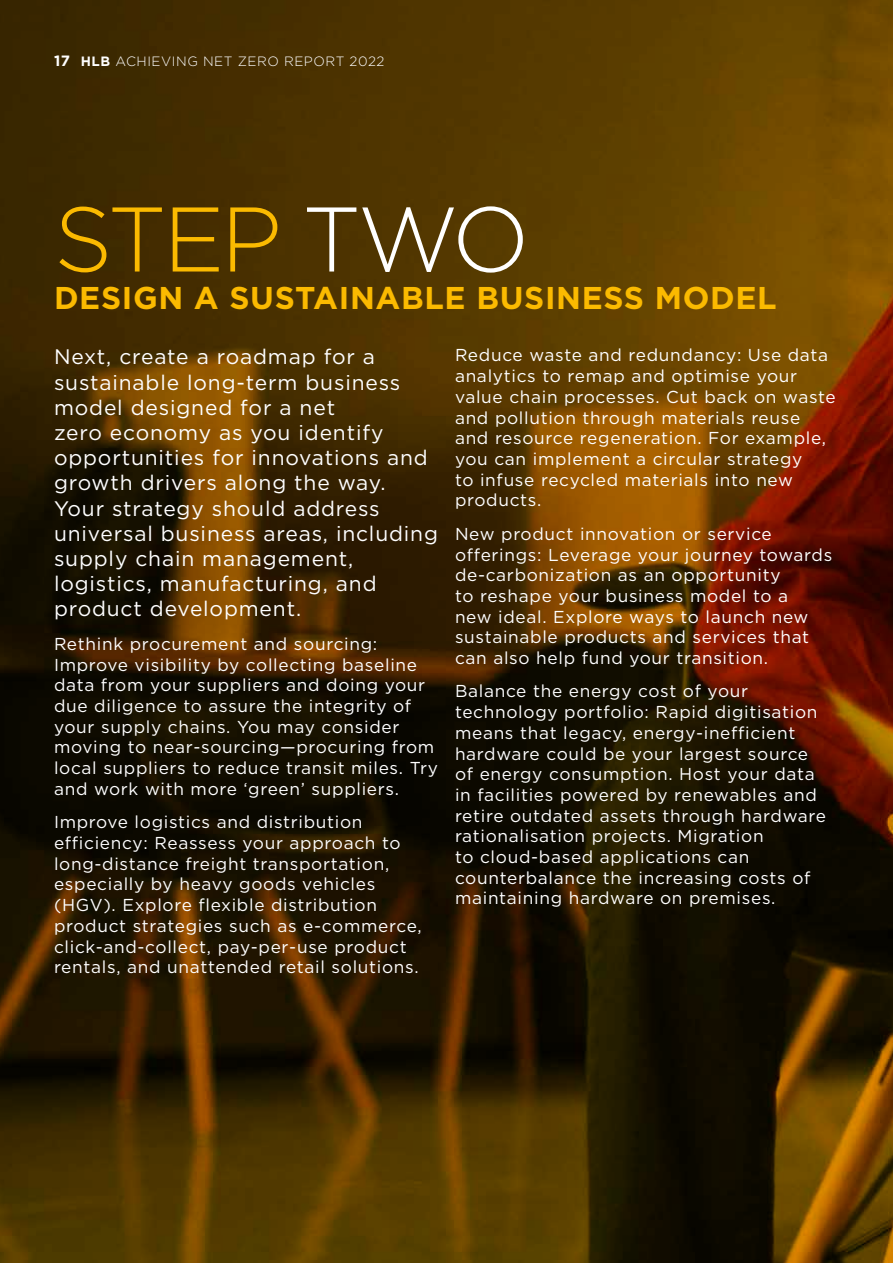
<style>
.page{position:relative;width:893px;height:1263px;background:#fff}
.page>*{position:absolute;margin:0;border:0;box-sizing:border-box;transform-origin:0 0}
.t1{font:300 91.5px "Gotham";letter-spacing:-.04em;color:#fbba00}
.t2{font:700 31.5px "Gotham";letter-spacing:.02em;color:#fbba00}
.t3{font:21px/25.2px "Gotham";letter-spacing:.04em;color:#fff}
.t4{font:17.25px/20.7px "Gotham";letter-spacing:.04em;color:#fff}
.t5{font:300 13.5px "Gotham";letter-spacing:.04em;color:#fff}
.s1{font-weight:700;font-size:14.85px}
.s2{font-weight:700}
.s3{color:#fff}
</style>
<div class="page">
<img style="left:0;top:0;width:893px;height:1263px">
<p class="t5" style="left:54px;top:53px;width:332px"><span class="s1">17</span> <span class="s2">HLB</span> ACHIEVING NET ZERO REPORT 2022</p>
<h1 class="t1" style="left:54px;top:181px;width:477px">STEP <span class="s3">TWO</span></h1>
<h2 class="t2" style="left:54px;top:277px;width:724px">DESIGN A SUSTAINABLE BUSINESS MODEL</h2>
<p class="t3" style="left:54px;top:344px;width:385px">Next, create a roadmap for a sustainable long-term business model designed for a net<br>zero economy as you identify opportunities for innovations and growth drivers along the way.<br>Your strategy should address universal business areas, including supply chain management, logistics, manufacturing, and product development.</p>
<p class="t4" style="left:54px;top:633px;width:385px">Rethink procurement and sourcing:<br>Improve visibility by collecting baseline data from your suppliers and doing your due diligence to assure the integrity of your supply chains. You may consider moving to near-sourcing—procuring from local suppliers to reduce transit miles. Try and work with more ‘green’ suppliers.</p>
<p class="t4" style="left:54px;top:811px;width:369px">Improve logistics and distribution efficiency: Reassess your approach to long-distance freight transportation, especially by heavy goods vehicles (HGV). Explore flexible distribution product strategies such as e-commerce, click-and-collect, pay-per-use product rentals, and unattended retail solutions.</p>
<p class="t4" style="left:455px;top:345px;width:382px">Reduce waste and redundancy: Use data analytics to remap and optimise your value chain processes. Cut back on waste and pollution through materials reuse and resource regeneration. For example, you can implement a circular strategy<br>to infuse recycled materials into new products.</p>
<p class="t4" style="left:455px;top:523px;width:379px">New product innovation or service offerings: Leverage your journey towards de-carbonization as an opportunity<br>to reshape your business model to a<br>new ideal. Explore ways to launch new sustainable products and services that can also help fund your transition.</p>
<p class="t4" style="left:455px;top:681px;width:373px">Balance the energy cost of your technology portfolio: Rapid digitisation means that legacy, energy-inefficient hardware could be your largest source of energy consumption. Host your data in facilities powered by renewables and retire outdated assets through hardware rationalisation projects. Migration<br>to cloud-based applications can counterbalance the increasing costs of maintaining hardware on premises.</p>
</div>
